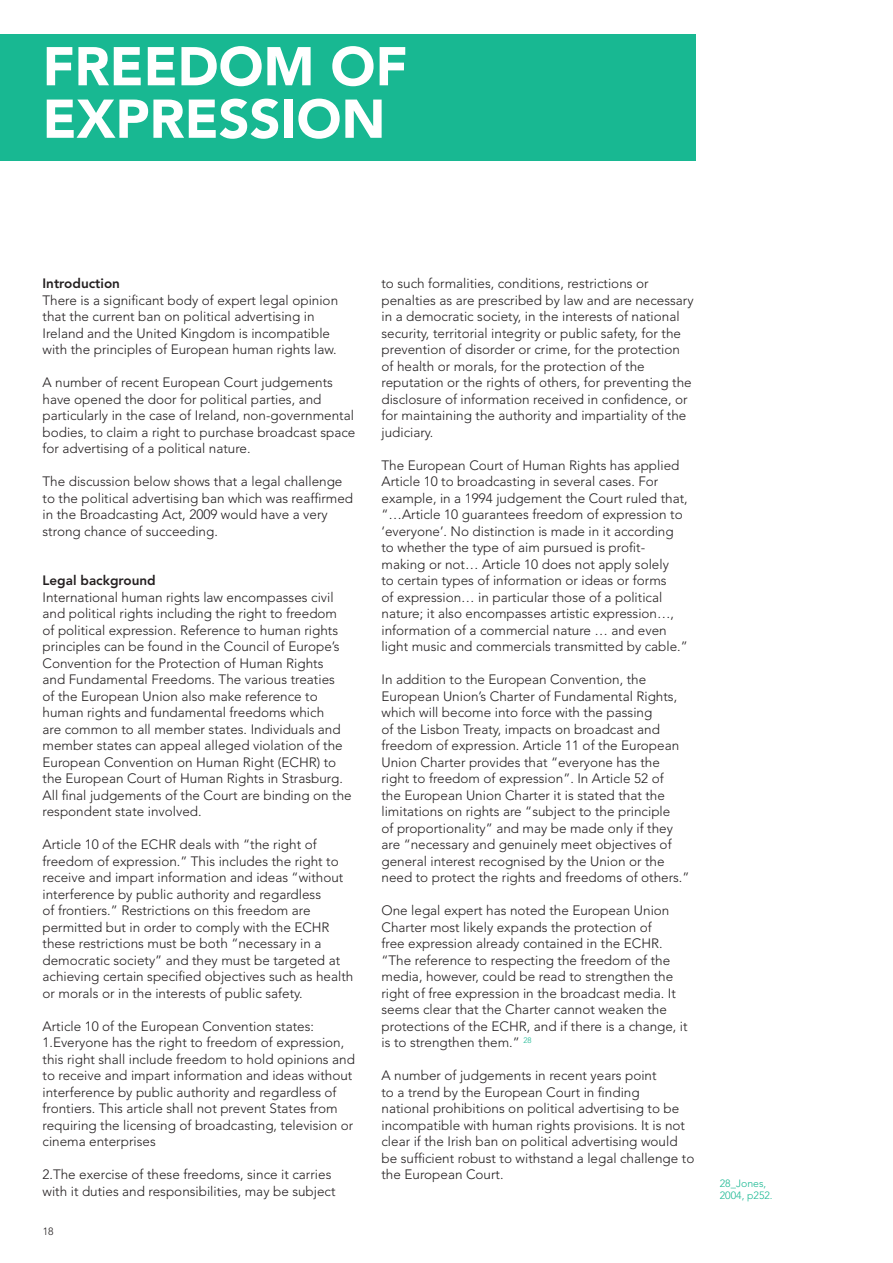
<style>
.page{position:relative;width:893px;height:1263px;background:#fff}
.page>*{position:absolute;margin:0;border:0;box-sizing:border-box;transform-origin:0 0}
.t1{font:900 54px/52.5px "Avenir LT";color:#fff}
.t2{font:300 13.5px/16.5px "Avenir LT";color:#231f20}
.t3{font:800 13.5px "Avenir LT";color:#231f20}
.t4{font:300 10.5px/12px "Avenir LT";color:#18b892}
.t5{font:300 10.5px "Avenir LT";color:#231f20}
</style>
<div class="page">
<div style="left:0;top:34px;width:695px;height:126px;background:#18b892"></div>
<h1 class="t1" style="left:43px;top:40px;width:366px">FREEDOM OF<br>EXPRESSION</h1>
<p class="t3" style="left:43px;top:276px;width:79px">Introduction</p>
<p class="t2" style="left:43px;top:292px;width:297px">There is a significant body of expert legal opinion that the current ban on political advertising in Ireland and the United Kingdom is incompatible with the principles of European human rights law.</p>
<p class="t2" style="left:43px;top:374px;width:314px">A number of recent European Court judgements have opened the door for political parties, and particularly in the case of Ireland, non-governmental bodies, to claim a right to purchase broadcast space for advertising of a political nature.</p>
<p class="t2" style="left:43px;top:473px;width:312px">The discussion below shows that a legal challenge to the political advertising ban which was reaffirmed in the Broadcasting Act, 2009 would have a very strong chance of succeeding.</p>
<p class="t3" style="left:43px;top:572px;width:115px">Legal background</p>
<p class="t2" style="left:43px;top:589px;width:311px">International human rights law encompasses civil and political rights including the right to freedom of political expression. Reference to human rights principles can be found in the Council of Europe’s Convention for the Protection of Human Rights<br>and Fundamental Freedoms. The various treaties<br>of the European Union also make reference to human rights and fundamental freedoms which<br>are common to all member states. Individuals and member states can appeal alleged violation of the European Convention on Human Right (ECHR) to the European Court of Human Rights in Strasburg.<br>All final judgements of the Court are binding on the respondent state involved.</p>
<p class="t2" style="left:43px;top:836px;width:312px">Article 10 of the ECHR deals with “the right of freedom of expression.” This includes the right to receive and impart information and ideas “without interference by public authority and regardless<br>of frontiers.” Restrictions on this freedom are permitted but in order to comply with the ECHR these restrictions must be both “necessary in a democratic society” and they must be targeted at achieving certain specified objectives such as health or morals or in the interests of public safety.</p>
<p class="t2" style="left:43px;top:1018px;width:314px">Article 10 of the European Convention states:<br>1.Everyone has the right to freedom of expression, this right shall include freedom to hold opinions and to receive and impart information and ideas without interference by public authority and regardless of frontiers. This article shall not prevent States from requiring the licensing of broadcasting, television or cinema enterprises</p>
<p class="t2" style="left:43px;top:1166px;width:295px">2.The exercise of these freedoms, since it carries with it duties and responsibilities, may be subject</p>
<p class="t5" style="left:43px;top:1225px;width:12px">18</p>
<p class="t2" style="left:381px;top:275px;width:314px">to such formalities, conditions, restrictions or penalties as are prescribed by law and are necessary in a democratic society, in the interests of national security, territorial integrity or public safety, for the prevention of disorder or crime, for the protection of health or morals, for the protection of the reputation or the rights of others, for preventing the disclosure of information received in confidence, or for maintaining the authority and impartiality of the judiciary.</p>
<p class="t2" style="left:381px;top:457px;width:308px">The European Court of Human Rights has applied Article 10 to broadcasting in several cases. For example, in a 1994 judgement the Court ruled that, “…Article 10 guarantees freedom of expression to ‘everyone’. No distinction is made in it according to whether the type of aim pursued is profit&shy;making or not… Article 10 does not apply solely<br>to certain types of information or ideas or forms<br>of expression… in particular those of a political nature; it also encompasses artistic expression…, information of a commercial nature … and even light music and commercials transmitted by cable.”</p>
<p class="t2" style="left:381px;top:671px;width:309px">In addition to the European Convention, the European Union’s Charter of Fundamental Rights, which will become into force with the passing<br>of the Lisbon Treaty, impacts on broadcast and freedom of expression. Article 11 of the European Union Charter provides that “everyone has the right to freedom of expression”. In Article 52 of<br>the European Union Charter it is stated that the limitations on rights are “subject to the principle<br>of proportionality” and may be made only if they are “necessary and genuinely meet objectives of general interest recognised by the Union or the need to protect the rights and freedoms of others.”</p>
<p class="t2" style="left:381px;top:902px;width:308px">One legal expert has noted the European Union Charter most likely expands the protection of<br>free expression already contained in the ECHR. “The reference to respecting the freedom of the media, however, could be read to strengthen the right of free expression in the broadcast media. It seems clear that the Charter cannot weaken the protections of the ECHR, and if there is a change, it is to strengthen them.” <sup>28</sup></p>
<p class="t2" style="left:381px;top:1067px;width:314px">A number of judgements in recent years point<br>to a trend by the European Court in finding<br>national prohibitions on political advertising to be incompatible with human rights provisions. It is not clear if the Irish ban on political advertising would be sufficient robust to withstand a legal challenge to the European Court.</p>
<p class="t4" style="left:720px;top:1177px;width:54px">28_Jones,<br>2004, p252.</p>
</div>
